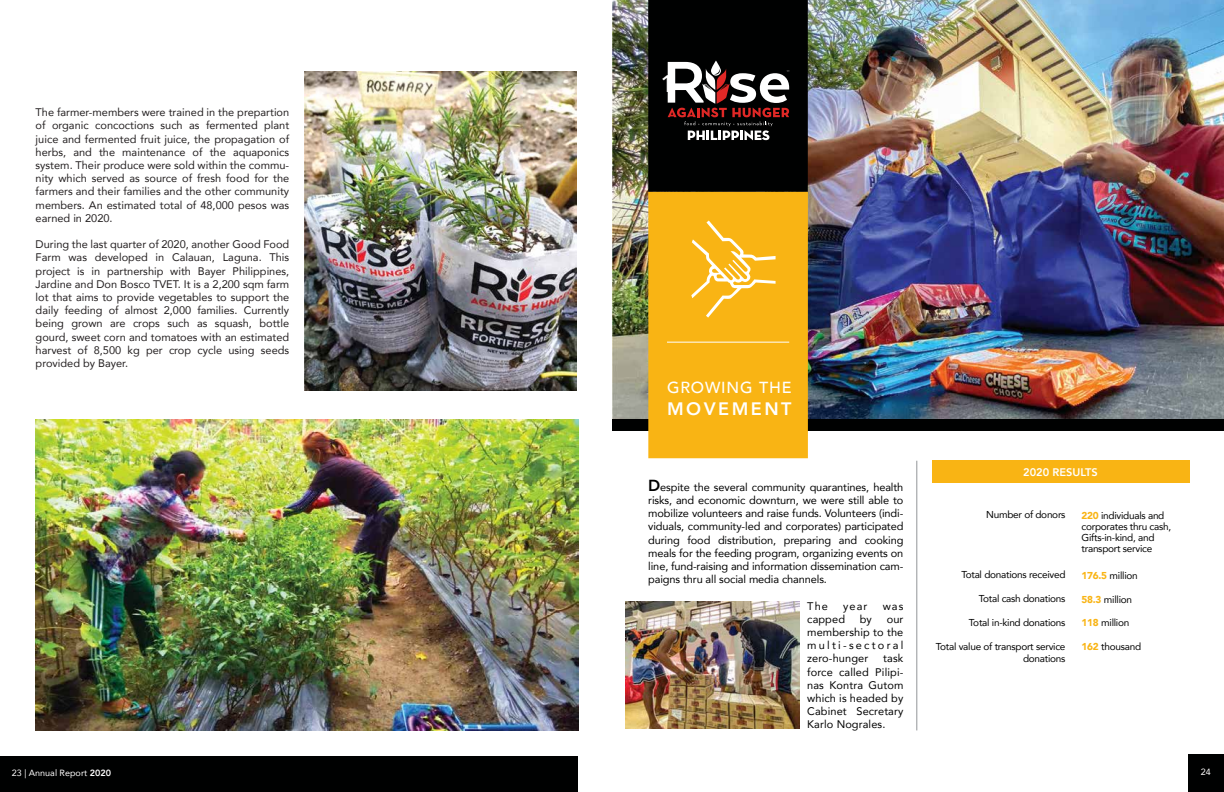
<style>
.page{position:relative;width:1224px;height:792px;background:#fff}
.page>*{position:absolute;margin:0;border:0;box-sizing:border-box;transform-origin:0 0}
.t1{font:500 24px "Avenir";color:#fff}
.t2{font:800 18px "Avenir";letter-spacing:.14em;color:#fff}
.t3{font:500 16px "Avenir";letter-spacing:.05em;color:#fff}
.t4{font:11px/13.2px "Avenir";color:#231f20;text-align:justify}
.t5{font:11px/13.2px "Avenir";letter-spacing:.01em;color:#000101;text-align:justify}
.t6{font:800 11px "Avenir";color:#fff}
.t7{font:10px/11px "Avenir";letter-spacing:-.025em;color:#000101;text-align:right}
.t8{font:9px "Avenir";color:#fff}
.s1{font-weight:800;font-size:16px}
.s2{font-weight:900;color:#f9b414}
.s3{font-weight:800}
</style>
<div class="page">
<img style="left:612px;top:0;width:36px;height:419px">
<img style="left:808px;top:0;width:416px;height:419px">
<div style="left:612px;top:419px;width:612px;height:11px;background:#000101"></div>
<div style="left:0;top:756px;width:578px;height:36px;background:#000101"></div>
<div style="left:1188px;top:755px;width:36px;height:37px;background:#000101"></div>
<div style="left:648px;top:192px;width:160px;height:266px;background:#f9b414"></div>
<hr style="left:667px;top:342px;width:122px;height:1px;background:#fff">
<svg style="left:648px;top:0;width:160px;height:192px;background:#1c1818"></svg>
<hr style="left:917px;top:461px;width:1px;height:269px;background:#939598">
<div style="left:932px;top:461px;width:257px;height:22px;background:#f9b414"></div>
<svg style="left:691px;top:221px;width:85px;height:97px;background:#f9be34"></svg>
<img style="left:305px;top:72px;width:272px;height:318px">
<img style="left:36px;top:419px;width:542px;height:312px">
<img style="left:626px;top:601px;width:173px;height:127px">
<p class="t4" style="left:36px;top:105px;width:255px">The farmer-members were trained in the prepartion of organic concoctions such as fermented plant juice and fermented fruit juice, the propagation of herbs, and the maintenance of the aquaponics system. Their produce were sold within the commu&shy;nity which served as source of fresh food for the farmers and their families and the other community members. An estimated total of 48,000 pesos was earned in 2020.</p>
<p class="t4" style="left:36px;top:237px;width:255px">During the last quarter of 2020, another Good Food Farm was developed in Calauan, Laguna. This project is in partnership with Bayer Philippines, Jardine and Don Bosco TVET. It is a 2,200 sqm farm lot that aims to provide vegetables to support the daily feeding of almost 2,000 families. Currently being grown are crops such as squash, bottle gourd, sweet corn and tomatoes with an estimated harvest of 8,500 kg per crop cycle using seeds provided by Bayer.</p>
<h1 class="t1" style="left:660px;top:63px;width:15px">1</h1>
<h3 class="t3" style="left:667px;top:373px;width:126px">GROWING THE</h3>
<h2 class="t2" style="left:667px;top:394px;width:126px">MOVEMENT</h2>
<p class="t5" style="left:648px;top:480px;width:257px"><span class="s1">D</span>espite the several community quarantines, health risks, and economic downturn, we were still able to mobilize volunteers and raise funds. Volunteers (indi&shy;viduals, community-led and corporates) participated during food distribution, preparing and cooking meals for the feeding program, organizing events on line, fund-raising and information dissemination cam&shy;paigns thru all social media channels.</p>
<p class="t5" style="left:807px;top:599px;width:22px">The</p>
<p class="t5" style="left:843px;top:599px;width:26px">year</p>
<p class="t5" style="left:883px;top:599px;width:22px">was</p>
<p class="t5" style="left:807px;top:612px;width:39px">capped</p>
<p class="t5" style="left:860px;top:612px;width:14px">by</p>
<p class="t5" style="left:807px;top:612px;width:98px;text-indent:79px">our membership to the multi-sectoral zero-hunger</p>
<p class="t5" style="left:807px;top:652px;width:98px;text-indent:76px">task force called Pilipi&shy;nas Kontra Gutom which is headed by Cabinet Secretary Karlo Nograles.</p>
<p class="t6" style="left:1023px;top:463px;width:76px">2020 RESULTS</p>
<p class="t7" style="left:986px;top:509px;width:81px">Number of donors</p>
<p class="t7" style="left:961px;top:569px;width:106px">Total donations received</p>
<p class="t7" style="left:979px;top:593px;width:88px">Total cash donations</p>
<p class="t7" style="left:969px;top:617px;width:98px">Total in-kind donations</p>
<p class="t7" style="left:936px;top:640px;width:131px;line-height:12px">Total value of transport service donations</p>
<p class="t7" style="left:1082px;top:510px;width:91px;text-align:left"><span class="s2">220</span> individuals and corporates thru cash,<br>Gifts-in-kind, and transport service</p>
<p class="t7" style="left:1082px;top:570px;width:58px"><span class="s2">176.5</span> million</p>
<p class="t7" style="left:1082px;top:594px;width:52px"><span class="s2">58.3</span> million</p>
<p class="t7" style="left:1082px;top:617px;width:49px"><span class="s2">118</span> million</p>
<p class="t7" style="left:1082px;top:641px;width:61px"><span class="s2">162</span> thousand</p>
<p class="t8" style="left:12px;top:766px;width:101px">23 | Annual Report <span class="s3">2020</span></p>
<p class="t8" style="left:1201px;top:765px;width:12px">24</p>
</div>
